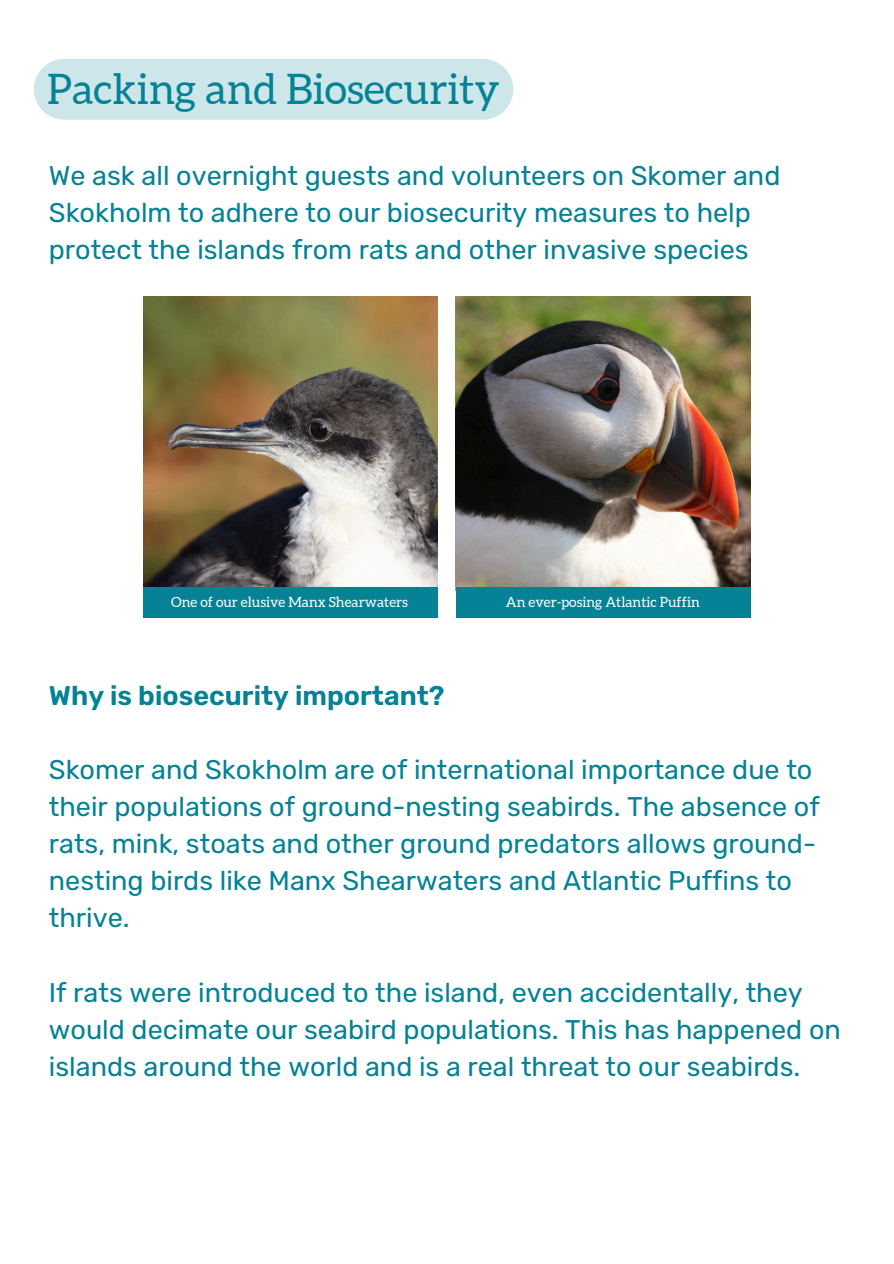
<style>
.page{position:relative;width:894px;height:1264px;background:#fff}
.page>*{position:absolute;margin:0;border:0;box-sizing:border-box;transform-origin:0 0}
.t1{font:42px "Aleo";color:#058295}
.t2{font:27px/37.2px "Rubik";color:#058295}
.t3{font:600 27px "Rubik";color:#058295}
.t4{font:14.1px "Aleo";color:#fff}
</style>
<div class="page">
<div style="left:34px;top:59px;width:479px;height:61px;background:#cde6e9"></div>
<img style="left:143px;top:296px;width:294px;height:291px">
<img style="left:456px;top:296px;width:294px;height:291px">
<div style="left:143px;top:587px;width:294px;height:30px;background:#058295"></div>
<div style="left:456px;top:587px;width:294px;height:30px;background:#058295"></div>
<p class="t1" style="left:47px;top:65px;width:454px">Packing and Biosecurity</p>
<h1 class="t2" style="left:49px;top:157px;width:732px">We ask all overnight guests and volunteers on Skomer and<br>Skokholm to adhere to our biosecurity measures to help protect the islands from rats and other invasive species</h1>
<p class="t4" style="left:171px;top:593px;width:238px">One of our elusive Manx Shearwaters</p>
<p class="t4" style="left:506px;top:593px;width:195px">An ever-posing Atlantic Puffin</p>
<p class="t3" style="left:49px;top:679px;width:397px">Why is biosecurity important?</p>
<h2 class="t2" style="left:49px;top:751px;width:772px">Skomer and Skokholm are of international importance due to their populations of ground-nesting seabirds. The absence of rats, mink, stoats and other ground predators allows ground&shy;nesting birds like Manx Shearwaters and Atlantic Puffins to thrive.</h2>
<p class="t2" style="left:49px;top:973px;width:793px">If rats were introduced to the island, even accidentally, they would decimate our seabird populations. This has happened on islands around the world and is a real threat to our seabirds.</p>
</div>
